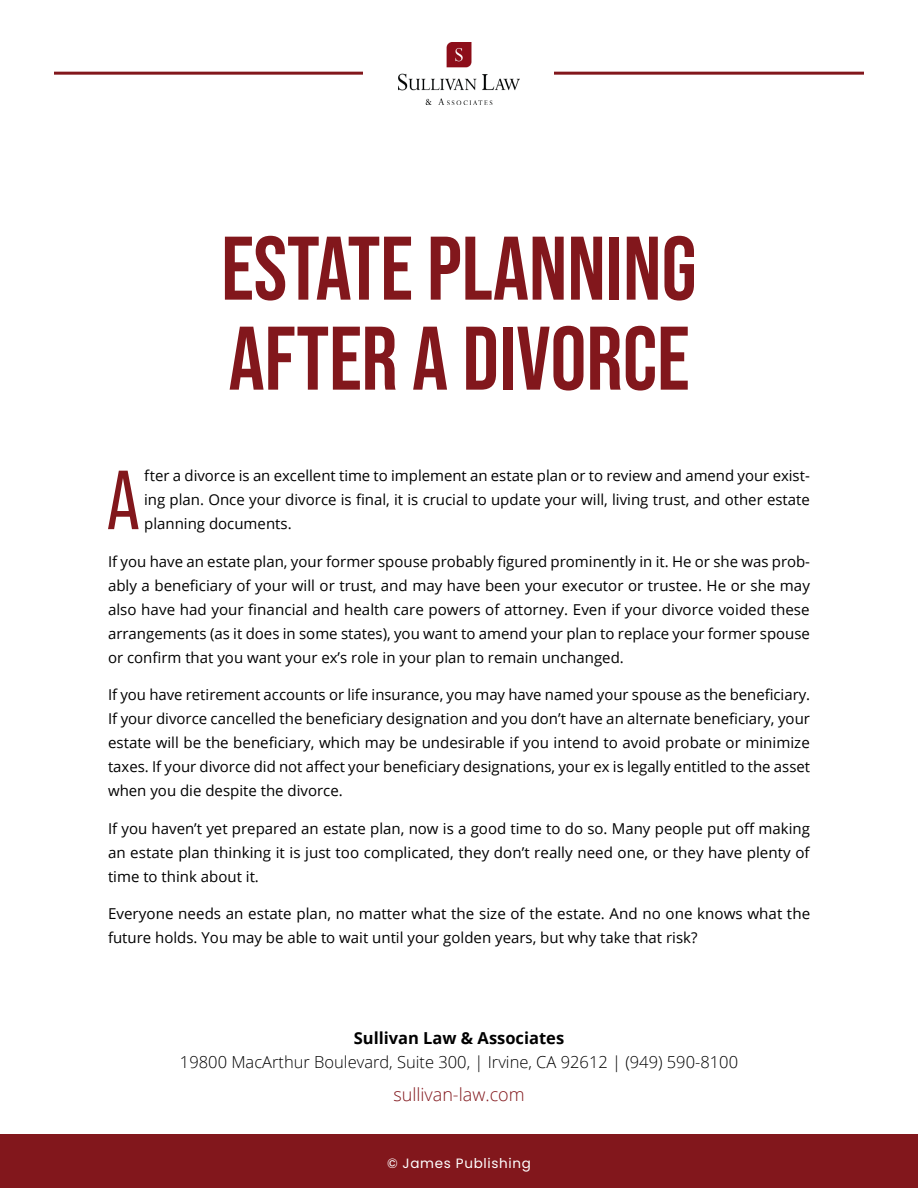
<style>
.page{position:relative;width:918px;height:1188px;background:#fff}
.page>*{position:absolute;margin:0;border:0;box-sizing:border-box;transform-origin:0 0}
.Title_B{font:700 90px/90px "Bebas Neue Pro";color:#82171c}
.P1_-_Basic_Paragraph{font:83.55px "Bebas Neue Pro";color:#82171c}
.t1{font:300 18px "Open Sans";color:#82171c}
.t2{font:300 16.5px "Open Sans";color:#000}
.t3{font:700 16.5px "Open Sans";color:#000}
.P1_-_Basic_Paragraph-2{font:15px/24px "Open Sans";color:#000;text-align:justify}
.t4{font:13.5px "Poppins";letter-spacing:.05em;color:#fff}
</style>
<div class="page">
<hr style="left:54px;top:72px;width:810px;height:3px;background:#82171c">
<div style="left:364px;top:32px;width:190px;height:83px;background:#fff"></div>
<div style="left:0;top:1134px;width:918px;height:54px;background:#82171c"></div>
<img style="left:398px;top:42px;width:122px;height:62px">
<p class="Title_B" style="left:221px;top:222px;width:477px">ESTATE PLANNING<br>AFTER A DIVORCE</p>
<p class="P1_-_Basic_Paragraph" style="left:107px;top:453px;width:35px">A</p>
<p class="P1_-_Basic_Paragraph-2" style="left:144px;top:463px;width:667px">fter a divorce is an excellent time to implement an estate plan or to review and amend your exist&shy;ing plan. Once your divorce is final, it is crucial to update your will, living trust, and other estate planning documents.</p>
<p class="P1_-_Basic_Paragraph-2" style="left:108px;top:549px;width:704px">If you have an estate plan, your former spouse probably figured prominently in it. He or she was prob&shy;ably a beneficiary of your will or trust, and may have been your executor or trustee. He or she may also have had your financial and health care powers of attorney. Even if your divorce voided these arrangements (as it does in some states), you want to amend your plan to replace your former spouse or confirm that you want your ex’s role in your plan to remain unchanged.</p>
<p class="P1_-_Basic_Paragraph-2" style="left:108px;top:682px;width:704px">If you have retirement accounts or life insurance, you may have named your spouse as the beneficiary.<br>If your divorce cancelled the beneficiary designation and you don’t have an alternate beneficiary, your estate will be the beneficiary, which may be undesirable if you intend to avoid probate or minimize taxes. If your divorce did not affect your beneficiary designations, your ex is legally entitled to the asset when you die despite the divorce.</p>
<p class="P1_-_Basic_Paragraph-2" style="left:108px;top:816px;width:704px">If you haven’t yet prepared an estate plan, now is a good time to do so. Many people put off making an estate plan thinking it is just too complicated, they don’t really need one, or they have plenty of time to think about it.</p>
<p class="P1_-_Basic_Paragraph-2" style="left:108px;top:901px;width:704px">Everyone needs an estate plan, no matter what the size of the estate. And no one knows what the future holds. You may be able to wait until your golden years, but why take that risk?</p>
<p class="t3" style="left:354px;top:1027px;width:212px">Sullivan Law &amp; Associates</p>
<p class="t2" style="left:180px;top:1051px;width:560px">19800 MacArthur Boulevard, Suite 300, | Irvine, CA 92612 | (949) 590-8100</p>
<p class="t1" style="left:393px;top:1082px;width:133px">sullivan-law.com</p>
<p class="t4" style="left:387px;top:1156px;width:145px">© James Publishing</p>
</div>
